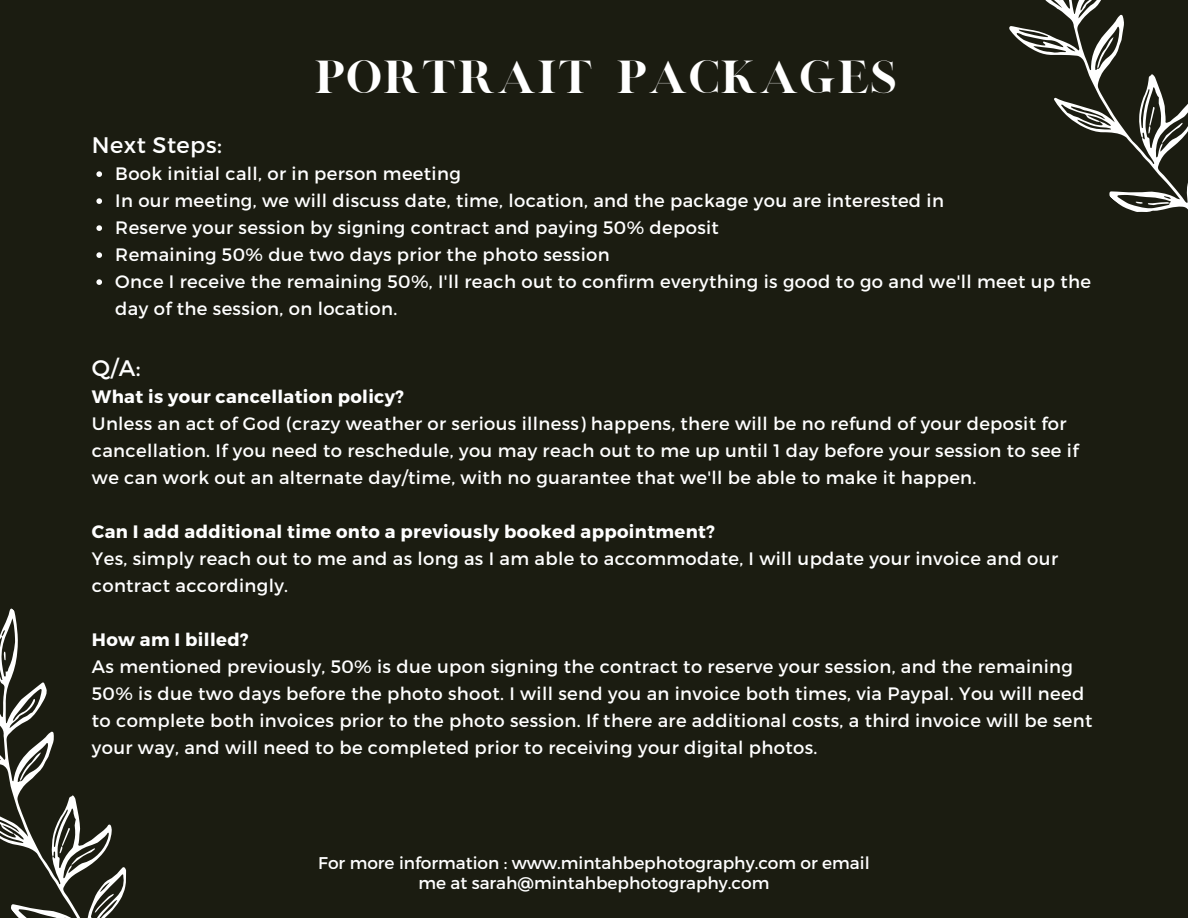
<style>
.page{position:relative;width:1188px;height:918px;background:#1b1c11}
.page>*{position:absolute;margin:0;border:0;box-sizing:border-box;transform-origin:0 0}
.t1{font:37.5px "London";color:#fff}
.t2{font:22.5px "Montserrat";letter-spacing:.02em;color:#fff}
.t3{font:18px/27px "Montserrat";letter-spacing:.02em;color:#fff}
.t4{font:700 18px "Montserrat";letter-spacing:.02em;color:#fff}
.t5{font:16.95px/20.2px "Montserrat";color:#fff;text-align:center}
</style>
<div class="page">
<svg style="left:96px;top:171px;width:6px;height:6px"></svg>
<svg style="left:96px;top:198px;width:6px;height:6px"></svg>
<svg style="left:96px;top:225px;width:6px;height:6px"></svg>
<svg style="left:96px;top:252px;width:6px;height:6px"></svg>
<svg style="left:96px;top:279px;width:6px;height:6px"></svg>
<svg style="left:1009px;top:0;width:179px;height:212px"></svg>
<svg style="left:1142px;top:107px;width:41px;height:38px"></svg>
<svg style="left:1135px;top:192px;width:34px;height:20px"></svg>
<svg style="left:1090px;top:36px;width:30px;height:33px"></svg>
<svg style="left:0;top:608px;width:127px;height:310px"></svg>
<svg style="left:56px;top:828px;width:39px;height:39px"></svg>
<svg style="left:92px;top:893px;width:24px;height:20px"></svg>
<svg style="left:0;top:640px;width:9px;height:21px"></svg>
<svg style="left:35px;top:913px;width:34px;height:5px"></svg>
<svg style="left:14px;top:752px;width:33px;height:29px"></svg>
<p class="t2" style="left:92px;top:131px;width:131px">Next Steps:</p>
<p class="t1" style="left:314px;top:52px;width:584px">PORTRAIT PACKAGES</p>
<p class="t3" style="left:115px;top:160px;width:347px">Book initial call, or in person meeting</p>
<p class="t3" style="left:115px;top:187px;width:830px">In our meeting, we will discuss date, time, location, and the package you are interested in</p>
<p class="t3" style="left:115px;top:214px;width:605px">Reserve your session by signing contract and paying 50% deposit</p>
<p class="t3" style="left:115px;top:241px;width:496px">Remaining 50% due two days prior the photo session</p>
<p class="t3" style="left:115px;top:268px;width:977px">Once I receive the remaining 50%, I'll reach out to confirm everything is good to go and we'll meet up the day of the session, on location.</p>
<p class="t2" style="left:92px;top:353px;width:50px">Q/A:</p>
<p class="t4" style="left:92px;top:385px;width:314px">What is your cancellation policy?</p>
<p class="t3" style="left:92px;top:409px;width:988px">Unless an act of God (crazy weather or serious illness) happens, there will be no refund of your deposit for cancellation. If you need to reschedule, you may reach out to me up until 1 day before your session to see if we can work out an alternate day/time, with no guarantee that we'll be able to make it happen.</p>
<p class="t4" style="left:92px;top:520px;width:624px">Can I add additional time onto a previously booked appointment?</p>
<p class="t3" style="left:92px;top:544px;width:968px">Yes, simply reach out to me and as long as I am able to accommodate, I will update your invoice and our contract accordingly.</p>
<p class="t4" style="left:92px;top:628px;width:158px">How am I billed?</p>
<p class="t3" style="left:92px;top:652px;width:1002px">As mentioned previously, 50% is due upon signing the contract to reserve your session, and the remaining 50% is due two days before the photo shoot. I will send you an invoice both times, via Paypal. You will need to complete both invoices prior to the photo session. If there are additional costs, a third invoice will be sent your way, and will need to be completed prior to receiving your digital photos.</p>
<p class="t5" style="left:318px;top:852px;width:553px">For more information : www.mintahbephotography.com or email me at sarah@mintahbephotography.com</p>
</div>
